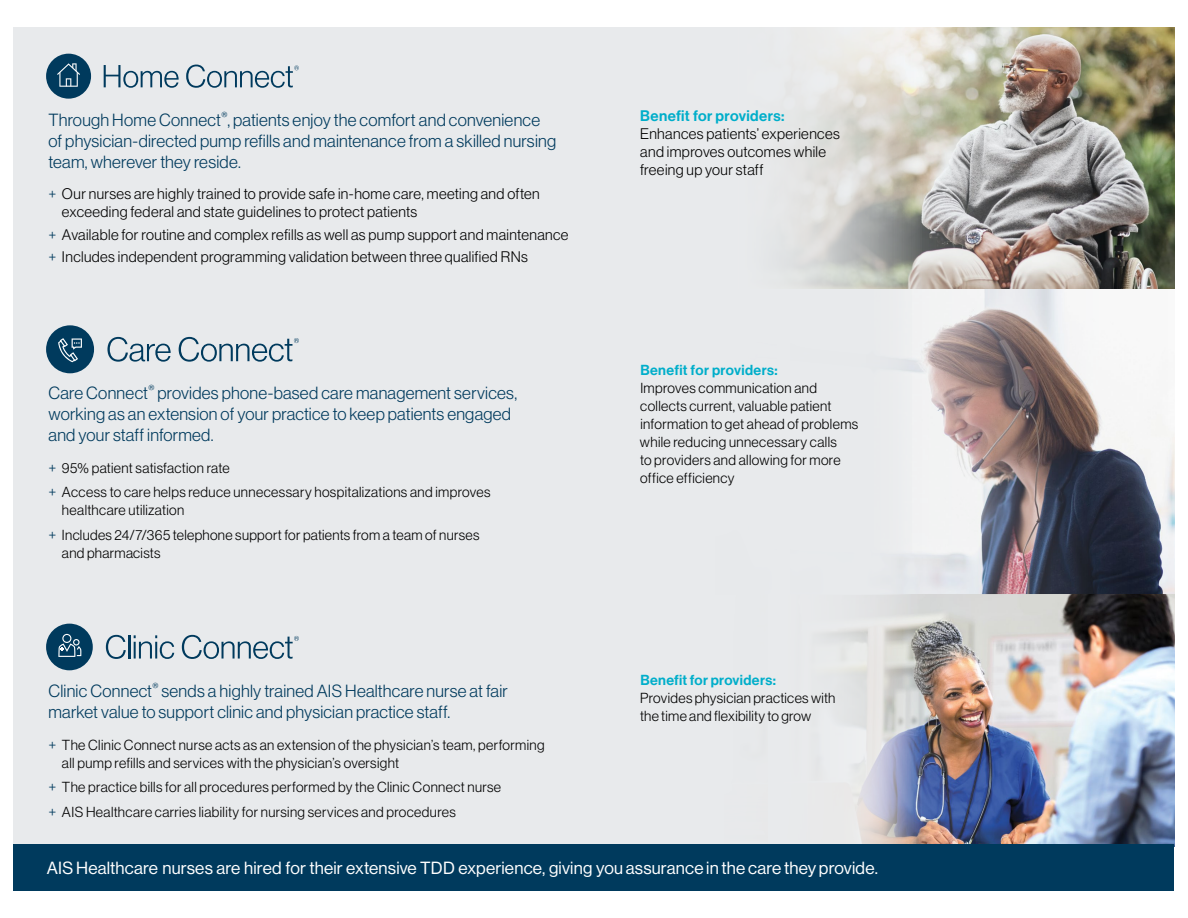
<style>
.page{position:relative;width:1188px;height:918px;background:#fff}
.page>*{position:absolute;margin:0;border:0;box-sizing:border-box;transform-origin:0 0}
.t1{font:17.25px/21px "N Haas Grotesk DS Pro 45 Lt";letter-spacing:.015em;color:#003a5d}
.t2{font:17.25px "N Haas Grotesk DS Pro 55 Rg";letter-spacing:.01em;color:#fff}
.t3{font:15px/18px "N Haas Grotesk DS Pro 45 Lt";letter-spacing:.025em;color:#000}
.t4{font:15px "N Haas Grotesk DS Pro 65 Md";letter-spacing:.025em;color:#00aeca}
.t5{font:14.25px/18px "N Haas Grotesk DS Pro 45 Lt";letter-spacing:.025em;color:#000}
.t6{font:14.25px "N Haas Grotesk DS Pro 65 Md";letter-spacing:.025em;color:#00aeca}
.s1{color:#003a5d}
.s2{font-size:15px;color:#003a5d}
</style>
<div class="page">
<div style="left:14px;top:27px;width:1160px;height:863px;background:#e8eaec"></div>
<img style="left:922px;top:289px;width:252px;height:305px">
<img style="left:922px;top:594px;width:252px;height:250px">
<img style="left:922px;top:27px;width:252px;height:262px">
<svg style="left:789px;top:27px;width:133px;height:817px"></svg>
<div style="left:777px;top:289px;width:135px;height:306px;background:#e8eaec"></div>
<div style="left:14px;top:844px;width:1160px;height:47px;background:#003a5d"></div>
<div style="left:46px;top:54px;width:45px;height:45px;background:#003a5d;border-radius:50%"></div>
<svg style="left:104px;top:65px;width:75px;height:23px"></svg>
<svg style="left:57px;top:63px;width:23px;height:24px"></svg>
<svg style="left:186px;top:65px;width:113px;height:23px"></svg>
<div style="left:46px;top:624px;width:47px;height:46px;background:#003a5d;border-radius:50%"></div>
<svg style="left:106px;top:635px;width:20px;height:24px"></svg>
<hr style="left:128px;top:635px;width:2px;height:24px;background:#003a5d">
<svg style="left:134px;top:635px;width:40px;height:24px"></svg>
<svg style="left:58px;top:634px;width:23px;height:23px"></svg>
<svg style="left:182px;top:635px;width:117px;height:24px"></svg>
<div style="left:46px;top:325px;width:48px;height:48px;background:#003a5d;border-radius:50%"></div>
<svg style="left:107px;top:337px;width:64px;height:25px"></svg>
<svg style="left:58px;top:338px;width:24px;height:24px"></svg>
<svg style="left:179px;top:337px;width:120px;height:25px"></svg>
<p class="t1" style="left:48px;top:109px;width:509px">Through Home Connect<sup>®</sup>, patients enjoy the comfort and convenience of physician-directed pump refills and maintenance from a skilled nursing team, wherever they reside.</p>
<p class="t3" style="left:62px;top:185px;width:479px;text-indent:-14px"><span class="s1">+</span> Our nurses are highly trained to provide safe in-home care, meeting and often exceeding federal and state guidelines to protect patients</p>
<p class="t3" style="left:48px;top:223px;width:522px;line-height:22.4px"><span class="s1">+</span> Available for routine and complex refills as well as pump support and maintenance <span class="s1">+</span> Includes independent programming validation between three qualified RNs</p>
<p class="t1" style="left:48px;top:383px;width:470px">Care Connect<sup>®</sup> provides phone-based care management services, working as an extension of your practice to keep patients engaged and your staff informed.</p>
<p class="t5" style="left:48px;top:455px;width:444px;line-height:24.8px"><span class="s2">+</span> 95% patient satisfaction rate<br><span class="s2">+</span> Access to care helps reduce unnecessary hospitalizations and improves</p>
<p class="t5" style="left:48px;top:498px;width:432px;line-height:24.8px;text-indent:14px">healthcare utilization<br><span class="s2">+</span> Includes 24/7/365 telephone support for patients from a team of nurses</p>
<p class="t5" style="left:62px;top:544px;width:100px">and pharmacists</p>
<p class="t1" style="left:48px;top:681px;width:461px">Clinic Connect<sup>®</sup> sends a highly trained AIS Healthcare nurse at fair market value to support clinic and physician practice staff.</p>
<p class="t5" style="left:62px;top:736px;width:484px;text-indent:-14px"><span class="s2">+</span> The Clinic Connect nurse acts as an extension of the physician’s team, performing all pump refills and services with the physician’s oversight</p>
<p class="t5" style="left:48px;top:775px;width:454px;line-height:24.8px"><span class="s2">+</span> The practice bills for all procedures performed by the Clinic Connect nurse <span class="s2">+</span> AIS Healthcare carries liability for nursing services and procedures</p>
<p class="t4" style="left:640px;top:108px;width:146px">Benefit for providers:</p>
<p class="t3" style="left:640px;top:125px;width:201px">Enhances patients’ experiences and improves outcomes while freeing up your staff</p>
<p class="t6" style="left:640px;top:362px;width:139px">Benefit for providers:</p>
<p class="t5" style="left:640px;top:379px;width:220px">Improves communication and collects current, valuable patient information to get ahead of problems while reducing unnecessary calls<br>to providers and allowing for more office efficiency</p>
<p class="t6" style="left:640px;top:672px;width:137px">Benefit for providers:</p>
<p class="t5" style="left:640px;top:689px;width:197px">Provides physician practices with the time and flexibility to grow</p>
<p class="t2" style="left:47px;top:858px;width:833px">AIS Healthcare nurses are hired for their extensive TDD experience, giving you assurance in the care they provide.</p>
</div>
